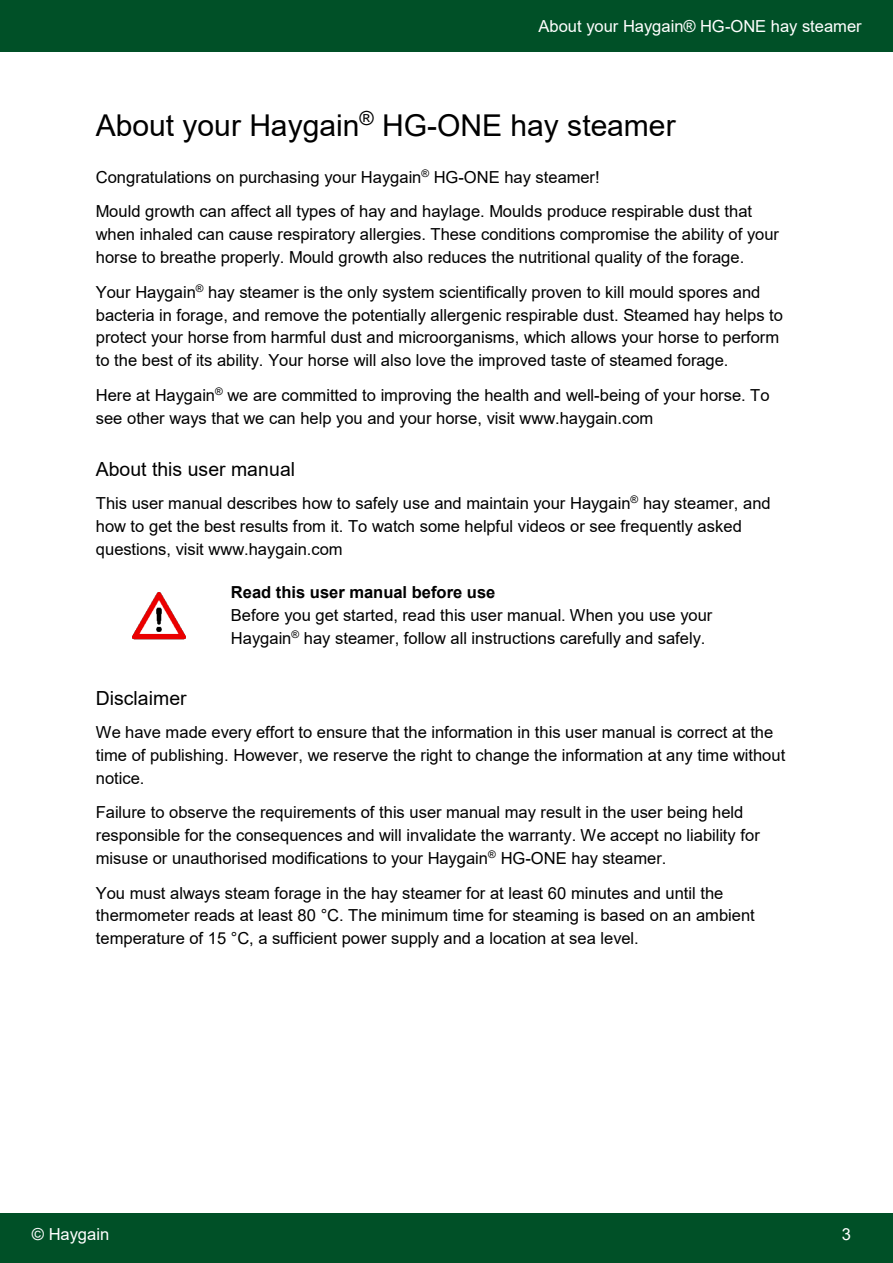
<style>
.page{position:relative;width:893px;height:1263px;background:#fff}
.page>*{position:absolute;margin:0;border:0;box-sizing:border-box;transform-origin:0 0}
.t1{font:30px "Arial";color:#000}
.t2{font:19.5px "Arial";color:#000}
.t3{font:16.5px/22.8px "Arial";color:#000}
.t4{font:16.5px "Arial";color:#fff}
.t5{font:700 16.5px "Arial";color:#000}
</style>
<div class="page">
<div style="left:0;top:0;width:893px;height:52px;background:#005027"></div>
<div style="left:0;top:1214px;width:893px;height:49px;background:#005027"></div>
<img style="left:132px;top:592px;width:54px;height:48px">
<p class="t4" style="left:538px;top:15px;width:325px">About your Haygain® HG-ONE hay steamer</p>
<h1 class="t1" style="left:96px;top:105px;width:581px">About your Haygain<sup>®</sup> HG-ONE hay steamer</h1>
<p class="t3" style="left:96px;top:159px;width:658px;line-height:34.8px">Congratulations on purchasing your Haygain<sup>®</sup> HG-ONE hay steamer!<br>Mould growth can affect all types of hay and haylage. Moulds produce respirable dust that</p>
<p class="t3" style="left:96px;top:223px;width:685px">when inhaled can cause respiratory allergies. These conditions compromise the ability of your horse to breathe properly. Mould growth also reduces the nutritional quality of the forage.</p>
<p class="t3" style="left:96px;top:280px;width:689px">Your Haygain<sup>®</sup> hay steamer is the only system scientifically proven to kill mould spores and bacteria in forage, and remove the potentially allergenic respirable dust. Steamed hay helps to protect your horse from harmful dust and microorganisms, which allows your horse to perform to the best of its ability. Your horse will also love the improved taste of steamed forage.</p>
<p class="t3" style="left:96px;top:384px;width:675px">Here at Haygain<sup>®</sup> we are committed to improving the health and well-being of your horse. To see other ways that we can help you and your horse, visit www.haygain.com</p>
<p class="t2" style="left:96px;top:456px;width:201px">About this user manual</p>
<p class="t3" style="left:96px;top:492px;width:676px">This user manual describes how to safely use and maintain your Haygain<sup>®</sup> hay steamer, and how to get the best results from it. To watch some helpful videos or see frequently asked questions, visit www.haygain.com</p>
<p class="t5" style="left:231px;top:581px;width:266px">Read this user manual before use</p>
<p class="t3" style="left:231px;top:604px;width:483px">Before you get started, read this user manual. When you use your<br>Haygain<sup>®</sup> hay steamer, follow all instructions carefully and safely.</p>
<p class="t2" style="left:96px;top:684px;width:92px">Disclaimer</p>
<p class="t3" style="left:96px;top:721px;width:691px">We have made every effort to ensure that the information in this user manual is correct at the time of publishing. However, we reserve the right to change the information at any time without notice.</p>
<p class="t3" style="left:96px;top:801px;width:666px">Failure to observe the requirements of this user manual may result in the user being held responsible for the consequences and will invalidate the warranty. We accept no liability for misuse or unauthorised modifications to your Haygain<sup>®</sup> HG-ONE hay steamer.</p>
<p class="t3" style="left:96px;top:881px;width:660px">You must always steam forage in the hay steamer for at least 60 minutes and until the thermometer reads at least 80 °C. The minimum time for steaming is based on an ambient temperature of 15 °C, a sufficient power supply and a location at sea level.</p>
<p class="t4" style="left:32px;top:1223px;width:79px">© Haygain</p>
<p class="t4" style="left:842px;top:1223px;width:11px">3</p>
</div>
